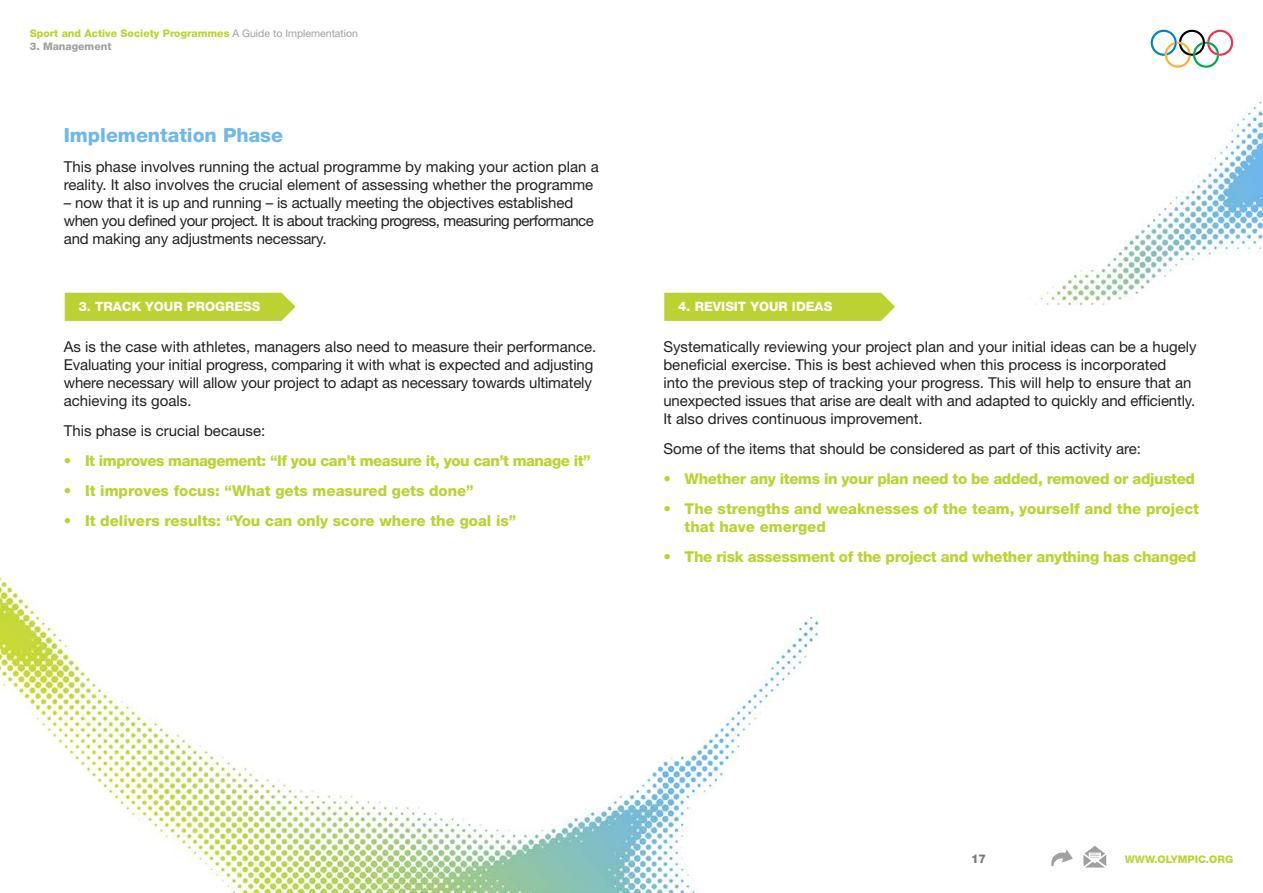
<style>
.page{position:relative;width:1263px;height:893px;background:#fff}
.page>*{position:absolute;margin:0;border:0;box-sizing:border-box;transform-origin:0 0}
.t1{font:800 19.5px "Helvetica Neue LT Std";color:#6eb8eb}
.t2{font:15px/18px "Helvetica Neue LT Std";color:#231f20}
.t3{font:800 15px "Helvetica Neue LT Std";letter-spacing:-.02em;color:#bcd232}
.t4{font:800 15px/18px "Helvetica Neue LT Std";color:#bcd232}
.t5{font:800 12.9px "Helvetica Neue LT Std";color:#fff}
.t6{font:800 12px "Helvetica Neue LT Std";color:#777776}
.t7{font:800 10.5px "Helvetica Neue LT Std";color:#bcd232}
.t8{font:800 10.5px "Helvetica Neue LT Std";color:#a0a09f}
.s1{font-weight:400;color:#a0a09f}
</style>
<div class="page">
<img style="left:0;top:29px;width:1263px;height:864px">
<svg style="left:1151px;top:30px;width:82px;height:38px"></svg>
<svg style="left:1083px;top:846px;width:23px;height:21px"></svg>
<svg style="left:1051px;top:849px;width:22px;height:17px"></svg>
<svg style="left:63px;top:291px;width:234px;height:31px;background:#c4d74c"></svg>
<svg style="left:663px;top:291px;width:234px;height:31px;background:#c4d74c"></svg>
<p class="t7" style="left:30px;top:27px;width:330px">Sport and Active Society Programmes <span class="s1">A Guide to Implementation</span></p>
<p class="t8" style="left:30px;top:40px;width:83px">3. Management</p>
<h1 class="t1" style="left:64px;top:123px;width:221px">Implementation Phase</h1>
<p class="t2" style="left:64px;top:157px;width:536px">This phase involves running the actual programme by making your action plan a reality. It also involves the crucial element of assessing whether the programme</p>
<p class="t2" style="left:64px;top:193px;width:532px">– now that it is up and running – is actually meeting the objectives established when you defined your project. It is about tracking progress, measuring performance and making any adjustments necessary.</p>
<p class="t5" style="left:79px;top:299px;width:183px">3. TRACK YOUR PROGRESS</p>
<p class="t5" style="left:678px;top:299px;width:156px">4. REVISIT YOUR IDEAS</p>
<p class="t2" style="left:64px;top:337px;width:534px">As is the case with athletes, managers also need to measure their performance.<br>Evaluating your initial progress, comparing it with what is expected and adjusting where necessary will allow your project to adapt as necessary towards ultimately achieving its goals.</p>
<p class="t2" style="left:64px;top:421px;width:203px">This phase is crucial because:</p>
<p class="t3" style="left:64px;top:452px;width:528px">• It improves management: “If you can’t measure it, you can’t manage it”</p>
<p class="t4" style="left:64px;top:481px;width:411px">• It improves focus: “What gets measured gets done”</p>
<p class="t4" style="left:64px;top:511px;width:454px">• It delivers results: “You can only score where the goal is”</p>
<p class="t2" style="left:663px;top:337px;width:535px">Systematically reviewing your project plan and your initial ideas can be a hugely beneficial exercise. This is best achieved when this process is incorporated<br>into the previous step of tracking your progress. This will help to ensure that an unexpected issues that arise are dealt with and adapted to quickly and efficiently.<br>It also drives continuous improvement.</p>
<p class="t2" style="left:663px;top:439px;width:479px">Some of the items that should be considered as part of this activity are:</p>
<p class="t3" style="left:663px;top:470px;width:533px">• Whether any items in your plan need to be added, removed or adjusted</p>
<p class="t4" style="left:685px;top:499px;width:516px;text-indent:-21px">• The strengths and weaknesses of the team, yourself and the project that have emerged</p>
<p class="t3" style="left:663px;top:548px;width:534px">• The risk assessment of the project and whether anything has changed</p>
<p class="t6" style="left:971px;top:852px;width:17px">17</p>
<p class="t7" style="left:1125px;top:853px;width:110px">WWW.OLYMPIC.ORG</p>
</div>
